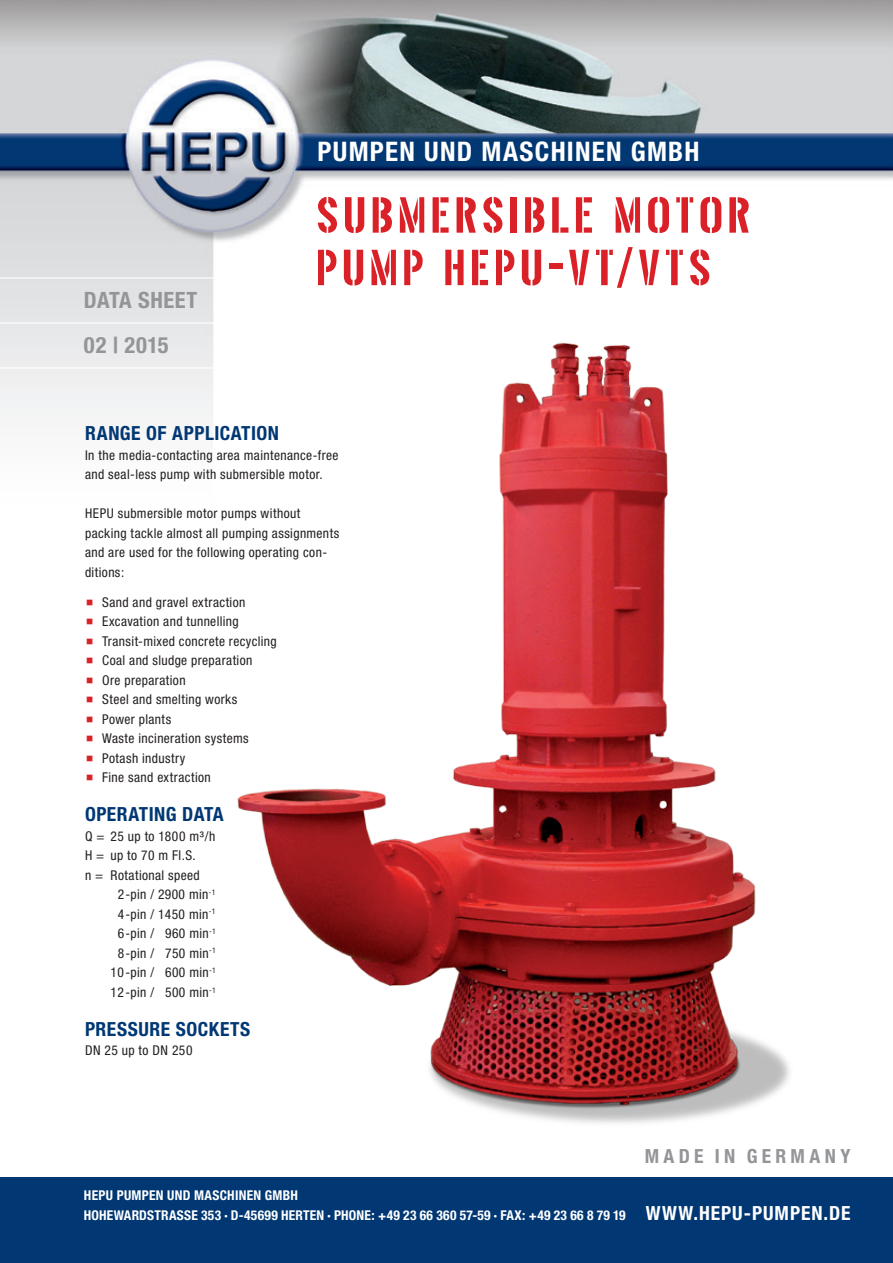
<style>
.page{position:relative;width:893px;height:1263px;background:#fff}
.page>*{position:absolute;margin:0;border:0;box-sizing:border-box;transform-origin:0 0}
.t1{font:54px/52.5px "Threefortysixbarrel";letter-spacing:.07em;color:#da2128}
.t2{font:700 condensed 27px "Helvetica Neue";letter-spacing:.045em;color:#fff}
.t3{font:700 condensed 22.5px "Helvetica Neue";letter-spacing:.025em;color:#939598}
.Überschrift{font:700 condensed 19.5px "Helvetica Neue";letter-spacing:.025em;color:#013874}
.t4{font:700 condensed 19.5px "Helvetica Neue";letter-spacing:.05em;color:#fff}
.t5{font:700 condensed 19.5px "Helvetica Neue";letter-spacing:.225em;color:#939598}
.Copy{font:condensed 13.5px/19.5px "Helvetica Neue";letter-spacing:.03em;color:#231f20}
.t6{font:700 condensed 13.5px "Helvetica Neue";letter-spacing:.02em;color:#fff}
</style>
<div class="page">
<img style="left:0;top:0;width:893px;height:439px">
<hr style="left:0;top:277px;width:214px;height:2px;background:#fff">
<hr style="left:0;top:322px;width:214px;height:2px;background:#fff">
<hr style="left:0;top:367px;width:214px;height:2px;background:#fff">
<div style="left:0;top:1178px;width:893px;height:85px;background:#013874"></div>
<img style="left:218px;top:322px;width:634px;height:802px">
<p class="t2" style="left:317px;top:135px;width:383px">PUMPEN UND MASCHINEN GMBH</p>
<p class="t3" style="left:84px;top:287px;width:115px">DATA SHEET</p>
<p class="t3" style="left:84px;top:332px;width:86px">02 | 2015</p>
<p class="t1" style="left:316px;top:189px;width:436px">SUBMERSIBLE MOTOR<br>PUMP HEPU-VT/VTS</p>
<p class="Überschrift" style="left:85px;top:422px;width:195px">RANGE OF APPLICATION</p>
<p class="Copy" style="left:85px;top:445px;width:255px">In the media-contacting area maintenance-free and seal-less pump with submersible motor.</p>
<p class="Copy" style="left:85px;top:504px;width:256px">HEPU submersible motor pumps without packing tackle almost all pumping assignments and are used for the following operating con&shy;ditions:</p>
<p class="Copy" style="left:102px;top:592px;width:145px">Sand and gravel extraction</p>
<p class="Copy" style="left:102px;top:612px;width:138px">Excavation and tunnelling</p>
<p class="Copy" style="left:102px;top:631px;width:176px">Transit-mixed concrete recycling</p>
<p class="Copy" style="left:102px;top:651px;width:152px">Coal and sludge preparation</p>
<p class="Copy" style="left:102px;top:670px;width:85px">Ore preparation</p>
<p class="Copy" style="left:102px;top:690px;width:137px">Steel and smelting works</p>
<p class="Copy" style="left:102px;top:709px;width:71px">Power plants</p>
<p class="Copy" style="left:102px;top:729px;width:148px">Waste incineration systems</p>
<p class="Copy" style="left:102px;top:748px;width:85px">Potash industry</p>
<p class="Copy" style="left:102px;top:768px;width:110px">Fine sand extraction</p>
<p class="Überschrift" style="left:85px;top:803px;width:140px">OPERATING DATA</p>
<p class="Copy" style="left:85px;top:826px;width:132px">Q = 25 up to 1800 m³/h</p>
<p class="Copy" style="left:85px;top:846px;width:112px">H = up to 70 m Fl.S.</p>
<p class="Copy" style="left:85px;top:865px;width:116px">n = Rotational speed</p>
<p class="Copy" style="left:118px;top:885px;width:99px">2-pin / 2900 min<sup>-1</sup></p>
<p class="Copy" style="left:118px;top:904px;width:99px">4-pin / 1450 min<sup>-1</sup></p>
<p class="Copy" style="left:118px;top:924px;width:100px">6-pin / 960 min<sup>-1</sup></p>
<p class="Copy" style="left:118px;top:943px;width:100px">8-pin / 750 min<sup>-1</sup></p>
<p class="Copy" style="left:111px;top:963px;width:107px">10-pin / 600 min<sup>-1</sup></p>
<p class="Copy" style="left:111px;top:982px;width:107px">12-pin / 500 min<sup>-1</sup></p>
<p class="Überschrift" style="left:85px;top:1017px;width:167px">PRESSURE SOCKETS</p>
<p class="Copy" style="left:85px;top:1041px;width:109px">DN 25 up to DN 250</p>
<p class="t6" style="left:84px;top:1187px;width:216px">HEPU PUMPEN UND MASCHINEN GMBH</p>
<p class="t6" style="left:84px;top:1207px;width:543px">HOHEWARDSTRASSE 353 · D-45699 HERTEN · PHONE: +49 23 66 360 57-59 · FAX: +49 23 66 8 79 19</p>
<p class="t5" style="left:645px;top:1144px;width:207px">MADE IN GERMANY</p>
<p class="t4" style="left:646px;top:1201px;width:206px">WWW.HEPU-PUMPEN.DE</p>
</div>
